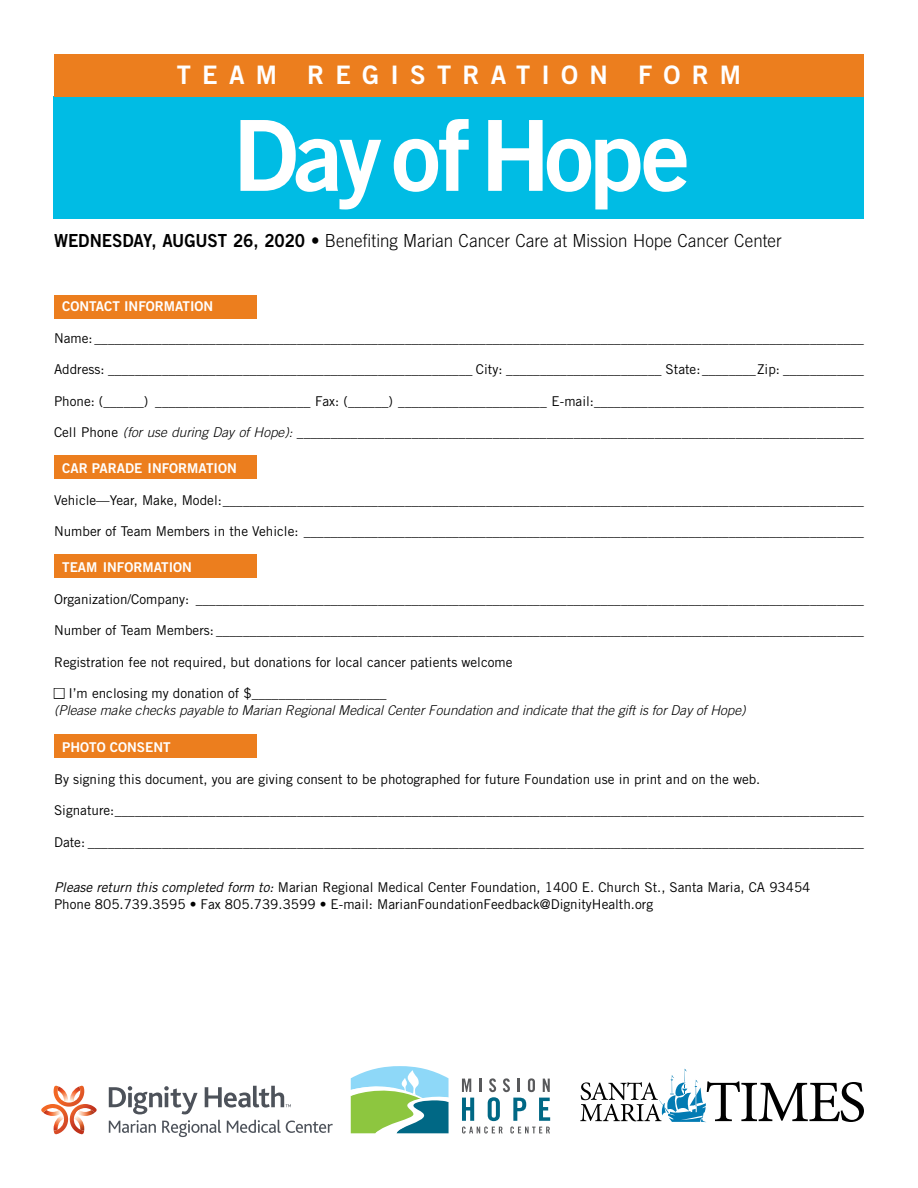
<style>
.page{position:relative;width:918px;height:1188px;background:#fff}
.page>*{position:absolute;margin:0;border:0;box-sizing:border-box;transform-origin:0 0}
.t1{font:98.1px "Trade Gothic Bold Two";color:#fff}
.t2{font:25.5px "Trade Gothic Bold Two";letter-spacing:.44em;color:#fff}
.t3{font:300 18px "Trade Gothic";letter-spacing:.005em;color:#000;scale:.94 1}
.t4{font:18px "Trade Gothic Bold Two";color:#000;scale:.94 1}
.t5{font:13.5px/16.5px "Trade Gothic LT Std";color:#000}
.t6{font:italic 300 13.5px "Trade Gothic";color:#000}
.t7{font:13.5px "Trade Gothic Bold Two";color:#fff}
.s1{font-family:"Trade Gothic Bold Two";font-weight:400}
.s2{font-family:"Trade Gothic";font-weight:300;font-style:italic}
.s3{color:#fff}
.s4{font-family:"Trade Gothic";font-style:italic}
</style>
<div class="page">
<div style="left:54px;top:96px;width:810px;height:123px;background:#00bce4"></div>
<div style="left:54px;top:295px;width:202px;height:23px;background:#ec7e1e"></div>
<div style="left:54px;top:455px;width:202px;height:24px;background:#ec7e1e"></div>
<div style="left:54px;top:554px;width:202px;height:24px;background:#ec7e1e"></div>
<div style="left:54px;top:734px;width:202px;height:24px;background:#ec7e1e"></div>
<div style="left:54px;top:688px;width:11px;height:11px;border:2px solid #000"></div>
<div style="left:54px;top:54px;width:810px;height:42px;background:#ec7e1e"></div>
<svg style="left:41px;top:1086px;width:56px;height:48px"></svg>
<img style="left:76px;top:1113px;width:18px;height:3px">
<img style="left:76px;top:1110px;width:18px;height:3px">
<svg style="left:109px;top:1120px;width:47px;height:13px"></svg>
<svg style="left:162px;top:1120px;width:59px;height:17px"></svg>
<svg style="left:227px;top:1120px;width:106px;height:13px"></svg>
<svg style="left:109px;top:1086px;width:89px;height:28px"></svg>
<svg style="left:205px;top:1086px;width:86px;height:22px"></svg>
<svg style="left:351px;top:1066px;width:98px;height:67px"></svg>
<svg style="left:462px;top:1127px;width:41px;height:7px"></svg>
<svg style="left:510px;top:1127px;width:40px;height:7px"></svg>
<svg style="left:462px;top:1079px;width:9px;height:13px"></svg>
<svg style="left:479px;top:1079px;width:3px;height:13px"></svg>
<svg style="left:462px;top:1098px;width:12px;height:23px"></svg>
<svg style="left:488px;top:1078px;width:62px;height:43px"></svg>
<svg style="left:580px;top:1069px;width:284px;height:53px"></svg>
<h2 class="t2" style="left:177px;top:59px;width:26px">TEAM</h2>
<h2 class="t2" style="left:307px;top:59px;width:104px">RE GIST</h2>
<h2 class="t2" style="left:462px;top:59px;width:49px">R ATI</h2>
<h2 class="t2" style="left:561px;top:59px;width:177px">ON F ORM</h2>
<h1 class="t1" style="left:233px;top:95px;width:459px">DAY OF HOPE</h1>
<h3 class="t4" style="left:54px;top:230px;width:14px">WED</h3>
<h3 class="t3" style="left:90px;top:230px;width:738px"><span class="s1">NESDAY, AUGUST 26, 2020</span> • Benefiting Marian Cancer Care at Mission Hope Cancer Center</h3>
<p class="t7" style="left:62px;top:298px;width:36px">CONTACT</p>
<p class="t7" style="left:124px;top:298px;width:48px">INFORMATI</p>
<p class="t7" style="left:195px;top:298px;width:20px">ON</p>
<p class="t5" style="left:54px;top:329px;width:811px">Name: __________________________________________________________________________________________________________________</p>
<p class="t5" style="left:54px;top:361px;width:811px">Address: ______________________________________________________ City: _______________________ State:________Zip: ____________</p>
<p class="t5" style="left:54px;top:392px;width:811px">Phone: (______) _______________________ Fax: (______) ______________________ E-mail:________________________________________</p>
<p class="t5" style="left:54px;top:424px;width:811px">Cell Phone <span class="s2">(for use during Day of Hope):</span> ____________________________________________________________________________________</p>
<p class="t7" style="left:62px;top:460px;width:64px">CAR PARADE</p>
<p class="t7" style="left:148px;top:460px;width:81px">IN FORMATION</p>
<p class="t5" style="left:54px;top:491px;width:811px">Vehicle—Year, Make, Model:_______________________________________________________________________________________________</p>
<p class="t5" style="left:54px;top:523px;width:811px">Number of Team Members in the Vehicle: ___________________________________________________________________________________</p>
<p class="t7" style="left:62px;top:559px;width:121px">TEAM IN FORMATION</p>
<p class="t5" style="left:54px;top:590px;width:811px">Organization/Company: ___________________________________________________________________________________________________</p>
<p class="t5" style="left:54px;top:622px;width:811px">Number of Team Members: ________________________________________________________________________________________________</p>
<p class="t5" style="left:54px;top:653px;width:460px">Registration fee not required, but donations for local cancer patients welcome</p>
<p class="t5" style="left:54px;top:685px;width:334px"><span class="s3">■</span> I’m enclosing my donation of $____________________</p>
<p class="t6" style="left:54px;top:702px;width:693px">(Please make checks payable to Marian Regional Medical Center Foundation and indicate that the gift is for Day of Hope)</p>
<p class="t7" style="left:62px;top:739px;width:110px">PHOTO CONSENT</p>
<p class="t5" style="left:54px;top:770px;width:708px">By signing this document, you are giving consent to be photographed for future Foundation use in print and on the web.</p>
<p class="t5" style="left:54px;top:802px;width:811px">Signature:_______________________________________________________________________________________________________________</p>
<p class="t5" style="left:54px;top:833px;width:811px">Date: ___________________________________________________________________________________________________________________</p>
<p class="t5" style="left:54px;top:879px;width:758px"><span class="s4">Please return this completed form to:</span> Marian Regional Medical Center Foundation, 1400 E. Church St., Santa Maria, CA 93454<br>Phone 805.739.3595 • Fax 805.739.3599 • E-mail: MarianFoundationFeedback@DignityHealth.org</p>
</div>
